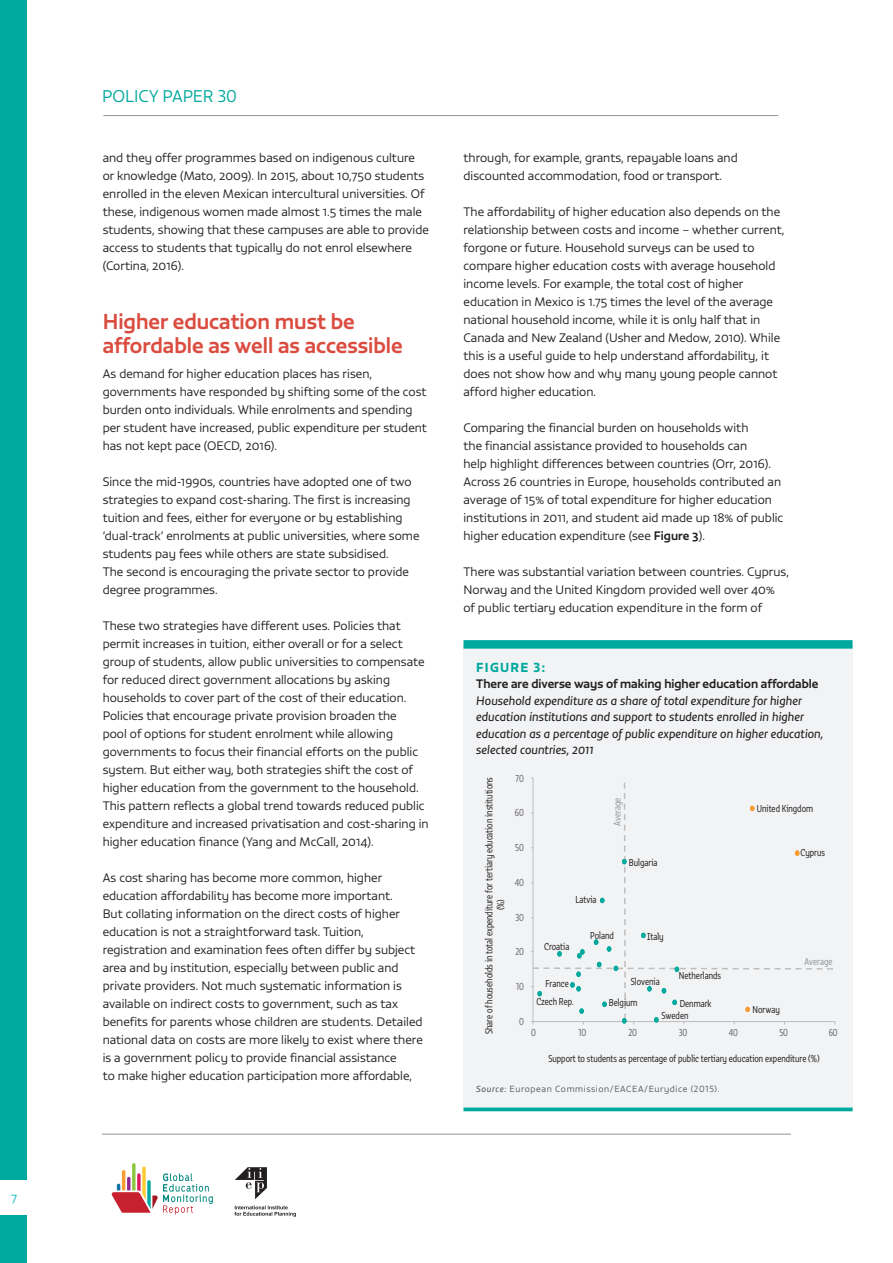
<style>
.page{position:relative;width:893px;height:1263px;background:#fff}
.page>*{position:absolute;margin:0;border:0;box-sizing:border-box;transform-origin:0 0}
.Head_1__GMR_H3{font:500 21px/24px "Vita Std";color:#db4c40}
.t1{font:300 16.5px "Vita Std";color:#00a99d}
.Figure_Number{font:12.75px "Vita Std Bld";letter-spacing:.1em;color:#00a99d}
.Body{font:300 12px/18px "Vita Std";letter-spacing:.005em;color:#231f20}
.Figure_Subtitle{font:italic 12px/16.5px "Vita Std";color:#231f20}
.Figure_Number-2{font:500 12px "Vita Std";color:#231f20}
.t2{font:300 12px "Vita Std";color:#00b6bc}
.t3{font:300 9.75px "Vita Cond Std";color:#231f20}
.t4{font:300 9.75px "Vita Cond Std";color:#636366}
.t5{font:300 9.75px "Vita Cond Std";color:#939598}
.Note_Source{font:300 8.7px "Vita Std";letter-spacing:.07em;color:#57585a}
.s1{font-weight:500}
.s2{font-weight:400;font-style:italic}
</style>
<div class="page">
<svg style="left:112px;top:1163px;width:101px;height:52px"></svg>
<div style="left:0;top:0;width:27px;height:1263px;background:#00a99d"></div>
<div style="left:0;top:1180px;width:30px;height:35px;background:#fff"></div>
<hr style="left:102px;top:1134px;width:689px;height:1px;background:#939598">
<hr style="left:103px;top:115px;width:675px;height:1px;background:#939598">
<svg style="left:234px;top:1205px;width:62px;height:12px"></svg>
<svg style="left:235px;top:1167px;width:32px;height:32px"></svg>
<div style="left:463px;top:644px;width:390px;height:465px;background:#f2f3f4"></div>
<div style="left:463px;top:640px;width:390px;height:9px;background:#00a99d"></div>
<svg style="left:463px;top:1107px;width:390px;height:4px;background:#21b3a9"></svg>
<svg style="left:531px;top:777px;width:304px;height:247px"></svg>
<p class="t2" style="left:11px;top:1189px;width:8px">7</p>
<h2 class="t1" style="left:102px;top:85px;width:137px">POLICY PAPER 30</h2>
<p class="Body" style="left:103px;top:149px;width:328px">and they offer programmes based on indigenous culture or knowledge (Mato, 2009). In 2015, about 10,750 students enrolled in the eleven Mexican intercultural universities. Of these, indigenous women made almost 1.5 times the male students, showing that these campuses are able to provide access to students that typically do not enrol elsewhere (Cortina, 2016).</p>
<p class="Head_1__GMR_H3" style="left:103px;top:309px;width:302px">Higher education must be affordable as well as accessible</p>
<p class="Body" style="left:103px;top:365px;width:326px">As demand for higher education places has risen, governments have responded by shifting some of the cost burden onto individuals. While enrolments and spending per student have increased, public expenditure per student has not kept pace (OECD, 2016).</p>
<p class="Body" style="left:103px;top:473px;width:318px">Since the mid-1990s, countries have adopted one of two strategies to expand cost-sharing. The first is increasing tuition and fees, either for everyone or by establishing ‘dual-track’ enrolments at public universities, where some students pay fees while others are state subsidised.<br>The second is encouraging the private sector to provide degree programmes.</p>
<p class="Body" style="left:103px;top:617px;width:328px">These two strategies have different uses. Policies that permit increases in tuition, either overall or for a select group of students, allow public universities to compensate for reduced direct government allocations by asking households to cover part of the cost of their education.<br>Policies that encourage private provision broaden the<br>pool of options for student enrolment while allowing governments to focus their financial efforts on the public system. But either way, both strategies shift the cost of higher education from the government to the household.<br>This pattern reflects a global trend towards reduced public expenditure and increased privatisation and cost-sharing in higher education finance (Yang and McCall, 2014).</p>
<p class="Body" style="left:103px;top:869px;width:322px">As cost sharing has become more common, higher education affordability has become more important.<br>But collating information on the direct costs of higher education is not a straightforward task. Tuition, registration and examination fees often differ by subject area and by institution, especially between public and private providers. Not much systematic information is available on indirect costs to government, such as tax benefits for parents whose children are students. Detailed national data on costs are more likely to exist where there is a government policy to provide financial assistance<br>to make higher education participation more affordable,</p>
<p class="Body" style="left:463px;top:149px;width:276px">through, for example, grants, repayable loans and discounted accommodation, food or transport.</p>
<p class="Body" style="left:463px;top:203px;width:323px">The affordability of higher education also depends on the relationship between costs and income – whether current, forgone or future. Household surveys can be used to compare higher education costs with average household income levels. For example, the total cost of higher education in Mexico is 1.75 times the level of the average national household income, while it is only half that in Canada and New Zealand (Usher and Medow, 2010). While this is a useful guide to help understand affordability, it does not show how and why many young people cannot afford higher education.</p>
<p class="Body" style="left:463px;top:419px;width:321px">Comparing the financial burden on households with<br>the financial assistance provided to households can<br>help highlight differences between countries (Orr, 2016).<br>Across 26 countries in Europe, households contributed an average of 15% of total expenditure for higher education institutions in 2011, and student aid made up 18% of public higher education expenditure (see <span class="s1">Figure 3</span>).</p>
<p class="Body" style="left:463px;top:563px;width:327px">There was substantial variation between countries. Cyprus,<br>Norway and the United Kingdom provided well over 40% of public tertiary education expenditure in the form of</p>
<p class="Figure_Number" style="left:476px;top:658px;width:70px">FIGURE 3:</p>
<p class="Figure_Number-2" style="left:476px;top:676px;width:344px">There are diverse ways of making higher education affordable</p>
<p class="Figure_Subtitle" style="left:476px;top:692px;width:349px">Household expenditure as a share of total expenditure for higher education institutions and support to students enrolled in higher education as a percentage of public expenditure on higher education, selected countries, 2011</p>
<p class="t3" style="left:483px;top:1034px;width:259px;rotate:-90deg">Share of households in total expenditure for tertiary education institutions</p>
<p class="t3" style="left:495px;top:910px;width:13px;rotate:-90deg">(%)</p>
<p class="t4" style="left:516px;top:772px;width:10px">70</p>
<p class="t4" style="left:515px;top:807px;width:11px">60</p>
<p class="t4" style="left:515px;top:841px;width:10px">50</p>
<p class="t4" style="left:515px;top:876px;width:11px">40</p>
<p class="t4" style="left:515px;top:911px;width:10px">30</p>
<p class="t4" style="left:515px;top:946px;width:10px">20</p>
<p class="t4" style="left:516px;top:981px;width:9px">10</p>
<p class="t4" style="left:519px;top:1015px;width:6px">0</p>
<p class="t5" style="left:611px;top:826px;width:30px;rotate:-90deg">Average</p>
<p class="t3" style="left:575px;top:893px;width:22px">Latvia</p>
<p class="t3" style="left:629px;top:856px;width:30px">Bulgaria</p>
<p class="t3" style="left:544px;top:940px;width:27px">Croatia</p>
<p class="t3" style="left:590px;top:929px;width:25px">Poland</p>
<p class="t3" style="left:647px;top:930px;width:18px">Italy</p>
<p class="t3" style="left:545px;top:977px;width:25px">France</p>
<p class="t3" style="left:631px;top:975px;width:30px">Slovenia</p>
<p class="t3" style="left:679px;top:970px;width:44px">Netherlands</p>
<p class="t3" style="left:536px;top:996px;width:39px">Czech Rep.</p>
<p class="t3" style="left:680px;top:997px;width:33px">Denmark</p>
<p class="t3" style="left:609px;top:996px;width:30px">Belgium</p>
<p class="t3" style="left:661px;top:1010px;width:29px">Sweden</p>
<p class="t3" style="left:757px;top:802px;width:58px">United Kingdom</p>
<p class="t3" style="left:800px;top:846px;width:26px">Cyprus</p>
<p class="t3" style="left:753px;top:1003px;width:29px">Norway</p>
<p class="t5" style="left:804px;top:955px;width:30px">Average</p>
<p class="t4" style="left:531px;top:1026px;width:6px">0</p>
<p class="t4" style="left:579px;top:1026px;width:9px">10</p>
<p class="t4" style="left:628px;top:1026px;width:10px">20</p>
<p class="t4" style="left:679px;top:1026px;width:10px">30</p>
<p class="t4" style="left:729px;top:1026px;width:11px">40</p>
<p class="t4" style="left:779px;top:1026px;width:10px">50</p>
<p class="t4" style="left:829px;top:1026px;width:11px">60</p>
<p class="t3" style="left:548px;top:1052px;width:273px">Support to students as percentage of public tertiary education expenditure (%)</p>
<p class="Note_Source" style="left:476px;top:1084px;width:245px"><span class="s2">Source:</span> European Commission/EACEA/Eurydice (2015).</p>
</div>
